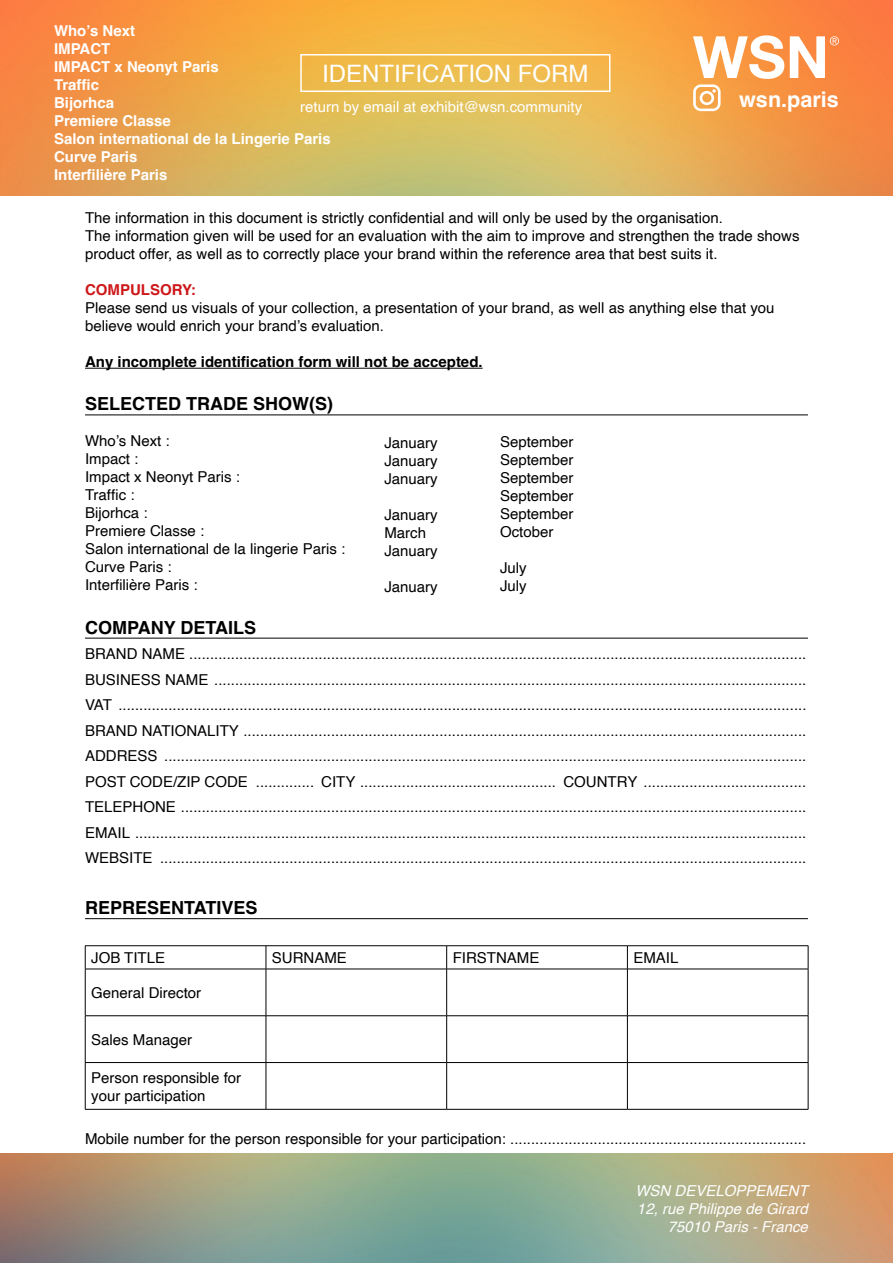
<style>
.page{position:relative;width:893px;height:1263px;background:#fff}
.page>*{position:absolute;margin:0;border:0;box-sizing:border-box;transform-origin:0 0}
.t1{font:24px "Helvetica";color:#fff}
.t2{font:700 21.6px "Helvetica";color:#fff}
.t3{font:700 18px "Helvetica";color:#000}
.t4{font:15px/18px "Helvetica";color:#000}
.t5{font:700 15px/18px "Helvetica";color:#fff}
.t6{font:italic 15px/18px "Helvetica";color:#fff;text-align:right}
.t7{font:700 15px "Helvetica";color:#000}
.t8{font:15px "Helvetica";color:#fff}
.t9{font:700 15px "Helvetica";color:#cd1719}
</style>
<div class="page">
<img style="left:0;top:0;width:893px;height:195px">
<div style="left:300px;top:54px;width:310px;height:38px;border:2px solid #fff"></div>
<img style="left:0;top:1153px;width:893px;height:110px">
<svg style="left:693px;top:35px;width:91px;height:76px"></svg>
<svg style="left:790px;top:36px;width:49px;height:42px"></svg>
<hr style="left:85px;top:368px;width:398px;height:1px;background:#000">
<hr style="left:85px;top:414px;width:723px;height:1px;background:#000">
<hr style="left:85px;top:638px;width:723px;height:1px;background:#000">
<hr style="left:85px;top:918px;width:723px;height:1px;background:#000">
<hr style="left:266px;top:945px;width:181px;height:1px;background:#000">
<hr style="left:627px;top:945px;width:181px;height:1px;background:#000">
<svg style="left:808px;top:946px;width:1px;height:23px"></svg>
<hr style="left:808px;top:1016px;width:1px;height:46px;background:#000">
<hr style="left:85px;top:969px;width:181px;height:1px;background:#000">
<hr style="left:266px;top:969px;width:181px;height:1px;background:#000">
<hr style="left:447px;top:969px;width:180px;height:1px;background:#000">
<hr style="left:627px;top:969px;width:181px;height:1px;background:#000">
<hr style="left:808px;top:969px;width:1px;height:46px;background:#000">
<hr style="left:85px;top:1015px;width:181px;height:1px;background:#000">
<hr style="left:266px;top:1015px;width:181px;height:1px;background:#000">
<hr style="left:447px;top:1015px;width:180px;height:1px;background:#000">
<hr style="left:627px;top:1015px;width:181px;height:1px;background:#000">
<hr style="left:85px;top:945px;width:181px;height:1px;background:#000">
<svg style="left:85px;top:946px;width:1px;height:23px"></svg>
<svg style="left:266px;top:946px;width:1px;height:23px"></svg>
<hr style="left:85px;top:969px;width:1px;height:46px;background:#000">
<hr style="left:266px;top:969px;width:1px;height:46px;background:#000">
<hr style="left:85px;top:1016px;width:1px;height:46px;background:#000">
<hr style="left:266px;top:1016px;width:1px;height:46px;background:#000">
<hr style="left:447px;top:945px;width:180px;height:1px;background:#000">
<svg style="left:446px;top:946px;width:1px;height:23px"></svg>
<svg style="left:627px;top:946px;width:1px;height:23px"></svg>
<hr style="left:446px;top:969px;width:1px;height:46px;background:#000">
<hr style="left:627px;top:969px;width:1px;height:46px;background:#000">
<hr style="left:446px;top:1016px;width:1px;height:46px;background:#000">
<hr style="left:627px;top:1016px;width:1px;height:46px;background:#000">
<hr style="left:627px;top:1063px;width:1px;height:46px;background:#000">
<hr style="left:266px;top:1062px;width:181px;height:1px;background:#000">
<hr style="left:266px;top:1109px;width:181px;height:1px;background:#000">
<hr style="left:85px;top:1062px;width:181px;height:1px;background:#000">
<hr style="left:85px;top:1063px;width:1px;height:46px;background:#000">
<hr style="left:266px;top:1063px;width:1px;height:46px;background:#000">
<hr style="left:85px;top:1109px;width:181px;height:1px;background:#000">
<hr style="left:447px;top:1062px;width:180px;height:1px;background:#000">
<hr style="left:446px;top:1063px;width:1px;height:46px;background:#000">
<hr style="left:627px;top:1062px;width:181px;height:1px;background:#000">
<hr style="left:808px;top:1063px;width:1px;height:46px;background:#000">
<hr style="left:447px;top:1109px;width:180px;height:1px;background:#000">
<hr style="left:627px;top:1109px;width:181px;height:1px;background:#000">
<p class="t5" style="left:54px;top:23px;width:278px">Who’s Next<br>IMPACT<br>IMPACT x Neonyt Paris<br>Traffic<br>Bijorhca<br>Premiere Classe<br>Salon international de la Lingerie Paris<br>Curve Paris<br>Interfilière Paris</p>
<p class="t4" style="left:85px;top:209px;width:716px">The information in this document is strictly confidential and will only be used by the organisation.<br>The information given will be used for an evaluation with the aim to improve and strengthen the trade shows product offer, as well as to correctly place your brand within the reference area that best suits it.</p>
<p class="t9" style="left:85px;top:281px;width:112px">COMPULSORY:</p>
<p class="t4" style="left:85px;top:299px;width:691px">Please send us visuals of your collection, a presentation of your brand, as well as anything else that you believe would enrich your brand’s evaluation.</p>
<p class="t7" style="left:85px;top:353px;width:399px">Any incomplete identification form will not be accepted.</p>
<p class="t3" style="left:85px;top:393px;width:250px">SELECTED TRADE SHOW(S)</p>
<p class="t4" style="left:85px;top:432px;width:262px">Who’s Next :<br>Impact :<br>Impact x Neonyt Paris :<br>Traffic :<br>Bijorhca :<br>Premiere Classe :<br>Salon international de la lingerie Paris :<br>Curve Paris :<br>Interfilière Paris :</p>
<p class="t3" style="left:85px;top:616px;width:173px">COMPANY DETAILS</p>
<p class="t4" style="left:85px;top:641px;width:723px;line-height:25.5px;text-align:justify">BRAND NAME ....................................................................................................................................................<br>BUSINESS NAME ..............................................................................................................................................<br>VAT .....................................................................................................................................................................<br>BRAND NATIONALITY .......................................................................................................................................<br>ADDRESS ..........................................................................................................................................................<br>POST CODE/ZIP CODE .............. CITY ............................................... COUNTRY .......................................<br>TELEPHONE ......................................................................................................................................................<br>EMAIL .................................................................................................................................................................<br>WEBSITE ...........................................................................................................................................................</p>
<p class="t3" style="left:85px;top:897px;width:174px">REPRESENTATIVES</p>
<p class="t4" style="left:91px;top:949px;width:75px">JOB TITLE</p>
<p class="t4" style="left:272px;top:949px;width:76px">SURNAME</p>
<p class="t4" style="left:453px;top:949px;width:88px">FIRSTNAME</p>
<p class="t4" style="left:633px;top:949px;width:47px">EMAIL</p>
<p class="t4" style="left:91px;top:984px;width:112px">General Director</p>
<p class="t4" style="left:91px;top:1031px;width:102px">Sales Manager</p>
<p class="t4" style="left:91px;top:1069px;width:152px">Person responsible for your participation</p>
<p class="t4" style="left:85px;top:1130px;width:723px">Mobile number for the person responsible for your participation: .......................................................................</p>
<h1 class="t1" style="left:322px;top:55px;width:268px">IDENTIFICATION FORM</h1>
<p class="t8" style="left:300px;top:95px;width:283px">return by email at exhibit@wsn.community</p>
<h2 class="t2" style="left:739px;top:86px;width:101px">wsn.paris</h2>
<p class="t4" style="left:500px;top:433px;width:75px;text-align:justify">September September September September September October</p>
<p class="t4" style="left:500px;top:559px;width:28px">July<br>July</p>
<p class="t4" style="left:384px;top:434px;width:55px;text-align:justify">January January January</p>
<p class="t4" style="left:384px;top:506px;width:55px">January<br>March<br>January</p>
<p class="t4" style="left:384px;top:578px;width:55px">January</p>
<p class="t6" style="left:635px;top:1182px;width:174px">WSN DEVELOPPEMENT<br>12, rue Philippe de Girard<br>75010 Paris - France</p>
</div>
